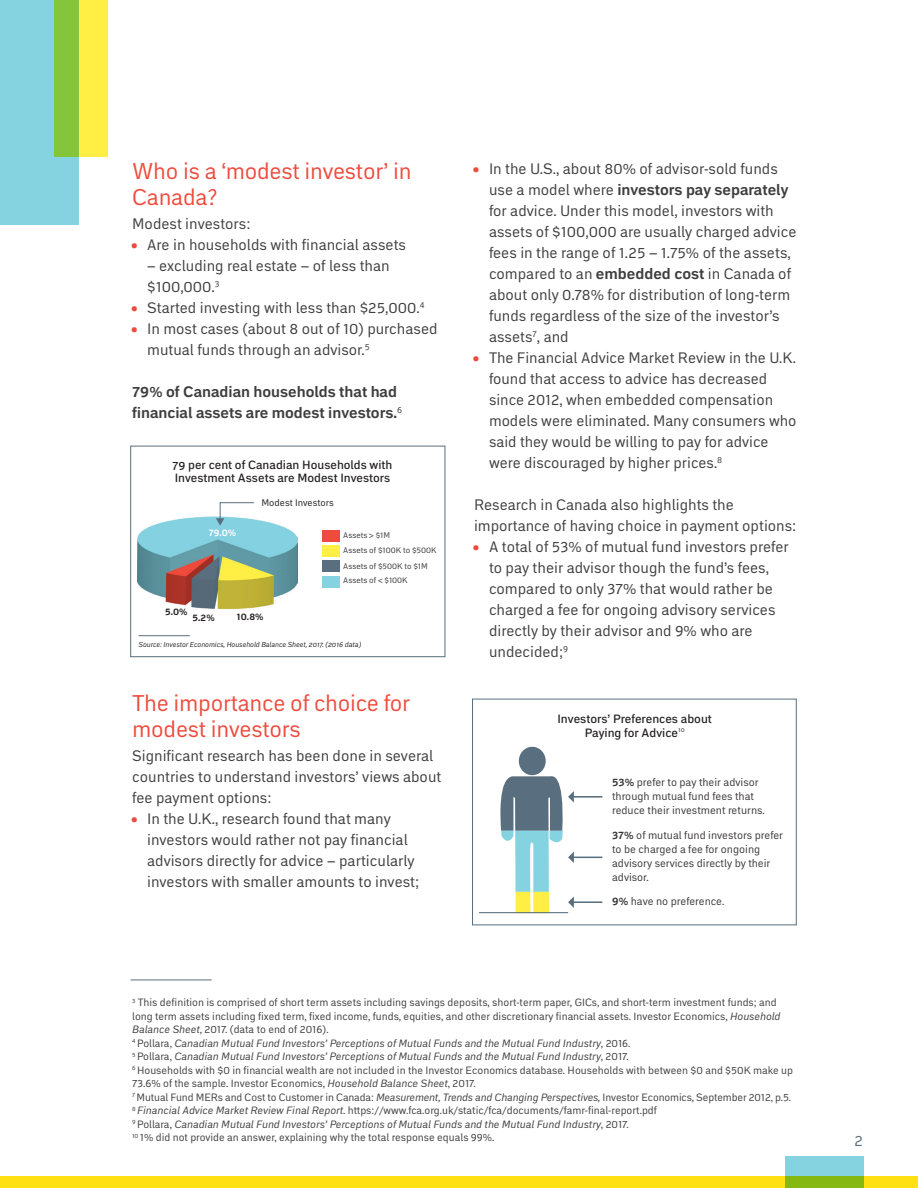
<style>
.page{position:relative;width:918px;height:1188px;background:#fff}
.page>*{position:absolute;margin:0;border:0;box-sizing:border-box;transform-origin:0 0}
.Smaller_title{font:22.5px/25.5px "Embarcadero MVB Pro";letter-spacing:-.01em;color:#ef4b3d}
.Body{font:15px/21px "Embarcadero MVB Pro";color:#3e3e3f}
.Body-2{font:700 15px/21px "Embarcadero MVB Pro";color:#3e3e3f}
.t1{font:15px "Embarcadero MVB Pro";color:#596e7e}
.t2{font:500 11.85px/14.2px "Embarcadero MVB Pro";color:#231f20;text-align:center}
.t3{font:10.8px/14.1px "Embarcadero MVB Pro";color:rgb(35 31 32/.9)}
.Body-3{font:10.5px/13.5px "Embarcadero MVB Pro";color:#3e3e3f}
.Body-4{font:italic 10.5px "Embarcadero MVB Pro";color:#3e3e3f}
.t4{font:9.45px "Embarcadero MVB Pro";color:#231f20}
.t5{font:700 9.45px "Embarcadero MVB Pro";color:#231f20}
.t6{font:700 9.45px "Embarcadero MVB Pro";color:#fff}
.t7{font:8.1px "Embarcadero MVB Pro";color:#231f20}
.t8{font:italic 7.05px "Embarcadero MVB Pro";color:#231f20}
.s1{font-weight:700;color:#ef4b3d}
.s2{font-weight:700}
.s3{font-style:italic}
.s4{font-style:normal}
</style>
<div class="page">
<div style="left:785px;top:1156px;width:79px;height:32px;background:#85d3e1"></div>
<div style="left:0;top:0;width:79px;height:225px;background:#85d3e1"></div>
<svg style="left:54px;top:0;width:54px;height:157px;background:#c4da40"></svg>
<div style="left:519px;top:747px;width:27px;height:28px;background:#596e7e;border-radius:50%"></div>
<hr style="left:479px;top:912px;width:89px;height:1px;background:#596e7e">
<svg style="left:498px;top:770px;width:104px;height:143px"></svg>
<hr style="left:131px;top:980px;width:81px;height:1px;background:#596e7e">
<img style="left:138px;top:516px;width:160px;height:121px">
<div style="left:322px;top:530px;width:17px;height:12px;background:#ef4b3d"></div>
<div style="left:322px;top:561px;width:17px;height:11px;background:#596e7e"></div>
<div style="left:322px;top:545px;width:17px;height:12px;background:#ffef44"></div>
<div style="left:322px;top:576px;width:17px;height:12px;background:#85d3e1"></div>
<hr style="left:139px;top:635px;width:51px;height:1px;background:#596e7e">
<svg style="left:216px;top:502px;width:39px;height:24px"></svg>
<div style="left:130px;top:446px;width:315px;height:211px;border:1px solid #596e7e"></div>
<svg style="left:0;top:1176px;width:918px;height:12px;background:#f4dc11"></svg>
<p class="Smaller_title" style="left:132px;top:158px;width:281px">Who is a ‘modest investor’ in<br>Canada?</p>
<p class="Body" style="left:132px;top:213px;width:120px">Modest investors:</p>
<p class="Body" style="left:131px;top:234px;width:277px"><span class="s1">•</span> Are in households with financial assets</p>
<p class="Body" style="left:147px;top:255px;width:244px">– excluding real estate – of less than $100,000.<sup>3</sup></p>
<p class="Body" style="left:131px;top:297px;width:295px"><span class="s1">•</span> Started investing with less than $25,000.<sup>4</sup></p>
<p class="Body" style="left:147px;top:318px;width:292px;text-indent:-16px"><span class="s1">•</span> In most cases (about 8 out of 10) purchased mutual funds through an advisor.<sup>5</sup></p>
<p class="Body-2" style="left:132px;top:381px;width:271px">79% of Canadian households that had financial assets are modest investors.<sup>6</sup></p>
<p class="t2" style="left:173px;top:457px;width:221px;line-height:13.2px;text-align:left">79 per cent of Canadian Households with<br>Investment Assets are Modest Investors</p>
<p class="t6" style="left:209px;top:526px;width:29px">79.0%</p>
<p class="t4" style="left:261px;top:496px;width:74px">Modest Investors</p>
<p class="t5" style="left:165px;top:605px;width:24px">5.0%</p>
<p class="t5" style="left:192px;top:610px;width:24px">5.2%</p>
<p class="t5" style="left:237px;top:609px;width:28px">10.8%</p>
<p class="t7" style="left:343px;top:530px;width:48px">Assets &gt; $1M</p>
<p class="t7" style="left:343px;top:560px;width:86px">Assets of $500K to $1M</p>
<p class="t7" style="left:343px;top:545px;width:95px">Assets of $100K to $500K</p>
<p class="t7" style="left:343px;top:575px;width:66px">Assets of &lt; $100K</p>
<p class="t8" style="left:139px;top:640px;width:224px">Source: Investor Economics, Household Balance Sheet, 2017. (2016 data)</p>
<p class="Smaller_title" style="left:132px;top:690px;width:279px">The importance of choice for modest investors</p>
<p class="Body" style="left:132px;top:745px;width:311px">Significant research has been done in several countries to understand investors’ views about fee payment options:</p>
<p class="Body" style="left:147px;top:808px;width:274px;text-indent:-16px"><span class="s1">•</span> In the U.K., research found that many investors would rather not pay financial advisors directly for advice – particularly investors with smaller amounts to invest;</p>
<p class="Body" style="left:489px;top:157px;width:309px;text-indent:-16px"><span class="s1">•</span> In the U.S., about 80% of advisor-sold funds use a model where <span class="s2">investors pay separately </span>for advice. Under this model, investors with assets of $100,000 are usually charged advice fees in the range of 1.25 – 1.75% of the assets, compared to an <span class="s2">embedded cost</span> in Canada of about only 0.78% for distribution of long-term funds regardless of the size of the investor’s assets<sup>7</sup>, and</p>
<p class="Body" style="left:489px;top:346px;width:309px;text-indent:-16px"><span class="s1">•</span> The Financial Advice Market Review in the U.K. found that access to advice has decreased since 2012, when embedded compensation models were eliminated. Many consumers who said they would be willing to pay for advice were discouraged by higher prices.<sup>8</sup></p>
<p class="Body" style="left:474px;top:493px;width:324px">Research in Canada also highlights the importance of having choice in payment options:</p>
<p class="Body" style="left:489px;top:535px;width:301px;text-indent:-16px"><span class="s1">•</span> A total of 53% of mutual fund investors prefer to pay their advisor though the fund’s fees, compared to only 37% that would rather be charged a fee for ongoing advisory services directly by their advisor and 9% who are undecided;<sup>9</sup></p>
<p class="t2" style="left:557px;top:711px;width:156px">Investors’ Preferences about<br>Paying for Advice<sup>10</sup></p>
<p class="t3" style="left:612px;top:775px;width:154px"><span class="s2">53%</span> prefer to pay their advisor through mutual fund fees that reduce their investment returns.</p>
<p class="t3" style="left:612px;top:828px;width:173px"><span class="s2">37%</span> of mutual fund investors prefer to be charged a fee for ongoing advisory services directly by their advisor.</p>
<p class="t3" style="left:612px;top:894px;width:114px"><span class="s2">9%</span> have no preference.</p>
<p class="Body-3" style="left:132px;top:995px;width:650px"><sup>3</sup> This definition is comprised of short term assets including savings deposits, short-term paper, GICs, and short-term investment funds; and long term assets including fixed term, fixed income, funds, equities, and other discretionary financial assets. Investor Economics, <span class="s3">Household<br>Balance Sheet</span>, 2017. (data to end of 2016).</p>
<p class="Body-4" style="left:132px;top:1035px;width:500px"><sup>4</sup> <span class="s4">Pollara,</span> Canadian Mutual Fund Investors’ Perceptions of Mutual Funds and the Mutual Fund Industry<span class="s4">, 2016.</span></p>
<p class="Body-4" style="left:132px;top:1049px;width:498px"><sup>5</sup> <span class="s4">Pollara,</span> Canadian Mutual Fund Investors’ Perceptions of Mutual Funds and the Mutual Fund Industry<span class="s4">, 2017.</span></p>
<p class="Body-3" style="left:132px;top:1063px;width:662px"><sup>6</sup> Households with $0 in financial wealth are not included in the Investor Economics database. Households with between $0 and $50K make up<br>73.6% of the sample. Investor Economics, <span class="s3">Household Balance Sheet</span>, 2017.</p>
<p class="Body-3" style="left:132px;top:1090px;width:660px"><sup>7</sup> Mutual Fund MERs and Cost to Customer in Canada: <span class="s3">Measurement, Trends and Changing Perspectives,</span> Investor Economics, September 2012, p.5.</p>
<p class="Body-3" style="left:132px;top:1103px;width:526px"><sup>8</sup> <span class="s3">Financial Advice Market Review Final Report</span>. https://www.fca.org.uk/static/fca/documents/famr-final-report.pdf</p>
<p class="Body-4" style="left:132px;top:1116px;width:498px"><sup>9</sup> <span class="s4">Pollara,</span> Canadian Mutual Fund Investors’ Perceptions of Mutual Funds and the Mutual Fund Industry<span class="s4">, 2017.</span></p>
<p class="Body-3" style="left:132px;top:1130px;width:364px"><sup>10</sup> 1% did not provide an answer, explaining why the total response equals 99%.</p>
<p class="t1" style="left:854px;top:1130px;width:10px">2</p>
</div>
